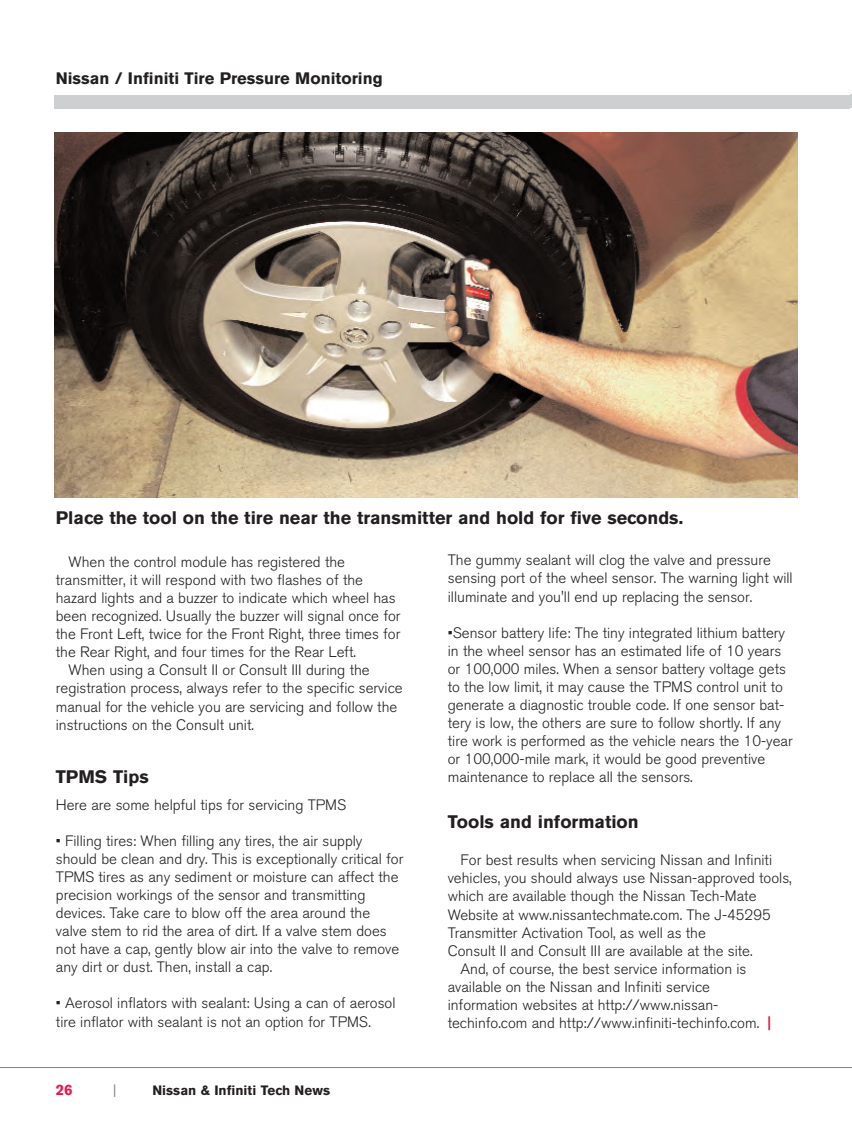
<style>
.page{position:relative;width:852px;height:1135px;background:#fff}
.page>*{position:absolute;margin:0;border:0;box-sizing:border-box;transform-origin:0 0}
.t1{font:700 18px "Nissan AG";color:#231f20}
.t2{font:700 16.5px "Nissan AG";color:#231f20}
.t3{font:300 15px/18px "Nissan AG";color:#231f20}
.t4{font:700 15px "Nissan AG";color:#ed164b}
.t5{font:700 13.5px "Nissan AG";color:#231f20}
.t6{font:13.5px "Nissan AG";color:#80838a}
.s1{font-weight:500;color:#ed164b}
</style>
<div class="page">
<div style="left:54px;top:95px;width:795px;height:13px;background:#cdd0d0"></div>
<svg style="left:849px;top:95px;width:2px;height:13px"></svg>
<hr style="left:0;top:1067px;width:851px;height:1px;background:#80838a">
<img style="left:54px;top:133px;width:743px;height:364px">
<p class="t2" style="left:56px;top:68px;width:328px">Nissan / Infiniti Tire Pressure Monitoring</p>
<p class="t1" style="left:56px;top:507px;width:628px">Place the tool on the tire near the transmitter and hold for five seconds.</p>
<p class="t3" style="left:69px;top:553px;width:278px">When the control module has registered the</p>
<p class="t3" style="left:56px;top:571px;width:308px">transmitter, it will respond with two flashes of the</p>
<p class="t3" style="left:56px;top:589px;width:341px">hazard lights and a buzzer to indicate which wheel has</p>
<p class="t3" style="left:56px;top:607px;width:346px">been recognized. Usually the buzzer will signal once for</p>
<p class="t3" style="left:56px;top:625px;width:346px">the Front Left, twice for the Front Right, three times for</p>
<p class="t3" style="left:56px;top:643px;width:301px">the Rear Right, and four times for the Rear Left.</p>
<p class="t3" style="left:69px;top:661px;width:302px">When using a Consult II or Consult III during the</p>
<p class="t3" style="left:56px;top:679px;width:348px">registration process, always refer to the specific service</p>
<p class="t3" style="left:56px;top:697px;width:343px">manual for the vehicle you are servicing and follow the</p>
<p class="t3" style="left:56px;top:715px;width:199px">instructions on the Consult unit.</p>
<p class="t1" style="left:56px;top:766px;width:94px">TPMS Tips</p>
<p class="t3" style="left:56px;top:796px;width:292px">Here are some helpful tips for servicing TPMS</p>
<p class="t3" style="left:56px;top:832px;width:349px">• Filling tires: When filling any tires, the air supply should be clean and dry. This is exceptionally critical for TPMS tires as any sediment or moisture can affect the precision workings of the sensor and transmitting devices. Take care to blow off the area around the valve stem to rid the area of dirt. If a valve stem does not have a cap, gently blow air into the valve to remove any dirt or dust. Then, install a cap.</p>
<p class="t3" style="left:56px;top:994px;width:341px">• Aerosol inflators with sealant: Using a can of aerosol tire inflator with sealant is not an option for TPMS.</p>
<p class="t4" style="left:56px;top:1081px;width:18px">26</p>
<p class="t6" style="left:113px;top:1082px;width:5px">|</p>
<p class="t5" style="left:152px;top:1082px;width:179px">Nissan &amp; Infiniti Tech News</p>
<p class="t3" style="left:447px;top:551px;width:346px">The gummy sealant will clog the valve and pressure sensing port of the wheel sensor. The warning light will illuminate and you'll end up replacing the sensor.</p>
<p class="t3" style="left:447px;top:624px;width:346px">•Sensor battery life: The tiny integrated lithium battery in the wheel sensor has an estimated life of 10 years or 100,000 miles. When a sensor battery voltage gets to the low limit, it may cause the TPMS control unit to generate a diagnostic trouble code. If one sensor bat&shy;tery is low, the others are sure to follow shortly. If any tire work is performed as the vehicle nears the 10-year or 100,000-mile mark, it would be good preventive maintenance to replace all the sensors.</p>
<p class="t1" style="left:447px;top:811px;width:192px">Tools and information</p>
<p class="t3" style="left:460px;top:851px;width:313px">For best results when servicing Nissan and Infiniti</p>
<p class="t3" style="left:447px;top:869px;width:345px">vehicles, you should always use Nissan-approved tools,</p>
<p class="t3" style="left:447px;top:887px;width:310px">which are available though the Nissan Tech-Mate</p>
<p class="t3" style="left:447px;top:905px;width:324px">Website at www.nissantechmate.com. The J-45295</p>
<p class="t3" style="left:447px;top:923px;width:259px">Transmitter Activation Tool, as well as the</p>
<p class="t3" style="left:447px;top:941px;width:306px">Consult II and Consult III are available at the site.</p>
<p class="t3" style="left:460px;top:959px;width:287px">And, of course, the best service information is</p>
<p class="t3" style="left:447px;top:977px;width:264px">available on the Nissan and Infiniti service</p>
<p class="t3" style="left:447px;top:995px;width:272px">information websites at http://www.nissan-</p>
<p class="t3" style="left:447px;top:1014px;width:325px">techinfo.com and http://www.infiniti-techinfo.com. <span class="s1">|</span></p>
</div>
